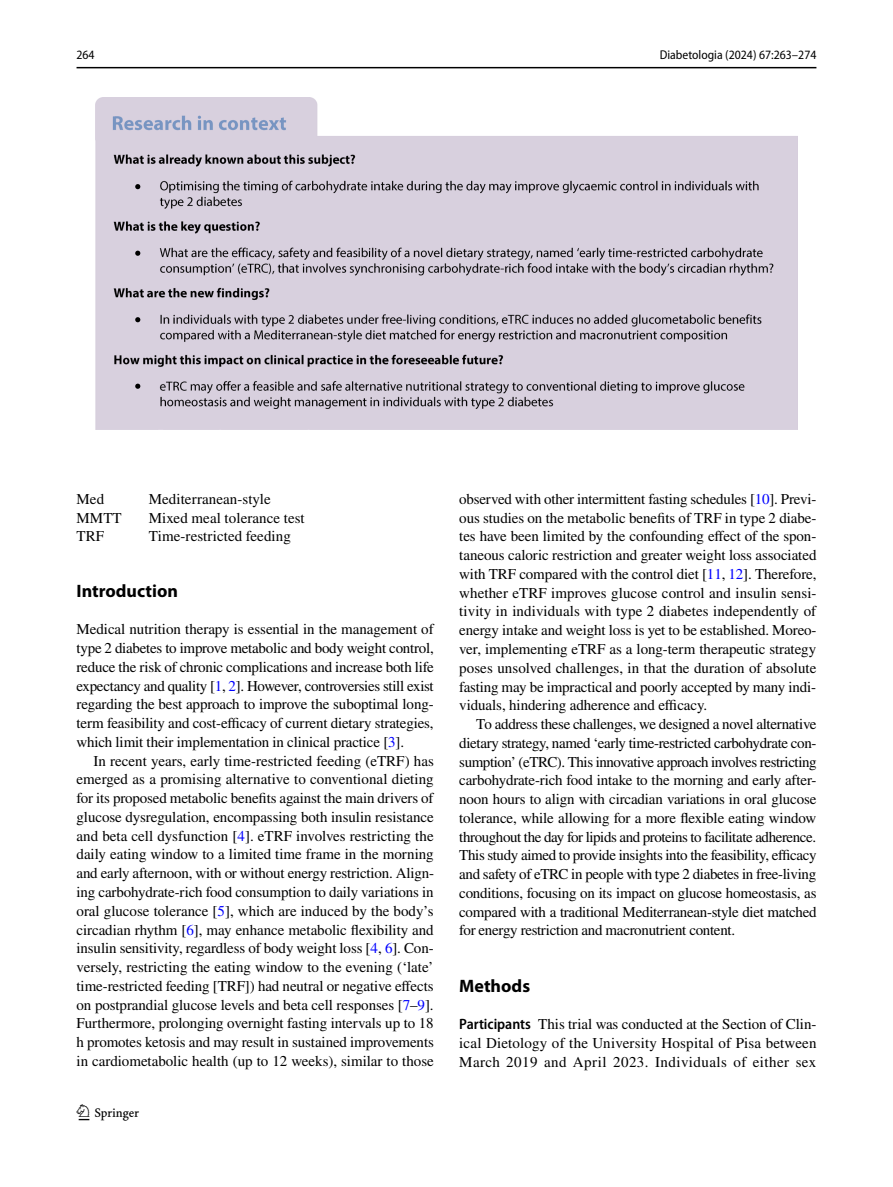
<style>
.page{position:relative;width:893px;height:1187px;background:#fff}
.page>*{position:absolute;margin:0;border:0;box-sizing:border-box;transform-origin:0 0}
.t1{font:22.5px "Springnew Regular 2";color:#000}
.t2{font:700 18px "Myriad Pro";color:#000}
.t3{font:15px/18.8px "STIX";letter-spacing:-.005em;color:#000;text-align:justify}
.t4{font:semi-condensed 12.75px "Myriad Pro";color:#000}
.s1{color:#00f}
.s2{font-family:"Myriad Pro";font-weight:600;font-stretch:semi-condensed}
</style>
<div class="page">
<hr style="left:77px;top:67px;width:739px;height:1px;background:#000">
<img style="left:96px;top:98px;width:701px;height:331px">
<svg style="left:135px;top:184px;width:5px;height:5px"></svg>
<svg style="left:135px;top:251px;width:5px;height:5px"></svg>
<svg style="left:135px;top:317px;width:5px;height:5px"></svg>
<svg style="left:135px;top:383px;width:5px;height:6px"></svg>
<p class="t4" style="left:77px;top:48px;width:20px">264</p>
<p class="t4" style="left:660px;top:48px;width:158px">Diabetologia (2024) 67:263–274</p>
<p class="t3" style="left:77px;top:490px;width:29px">Med</p>
<p class="t3" style="left:149px;top:490px;width:124px">Mediterranean-style</p>
<p class="t3" style="left:77px;top:509px;width:47px">MMTT</p>
<p class="t3" style="left:149px;top:509px;width:158px">Mixed meal tolerance test</p>
<p class="t3" style="left:77px;top:528px;width:29px">TRF</p>
<p class="t3" style="left:149px;top:528px;width:144px">Time-restricted feeding</p>
<p class="t2" style="left:77px;top:579px;width:103px">Introduction</p>
<p class="t3" style="left:77px;top:621px;width:359px">Medical nutrition therapy is essential in the management of type 2 diabetes to improve metabolic and body weight control, reduce the risk of chronic complications and increase both life expectancy and quality [<span class="s1">1</span>, <span class="s1">2</span>]. However, controversies still exist regarding the best approach to improve the suboptimal long&shy;term feasibility and cost-efficacy of current dietary strategies, which limit their implementation in clinical practice [<span class="s1">3</span>].</p>
<p class="t3" style="left:77px;top:752px;width:359px;text-indent:17px">In recent years, early time-restricted feeding (eTRF) has emerged as a promising alternative to conventional dieting for its proposed metabolic benefits against the main drivers of glucose dysregulation, encompassing both insulin resistance and beta cell dysfunction [<span class="s1">4</span>]. eTRF involves restricting the daily eating window to a limited time frame in the morning and early afternoon, with or without energy restriction. Align&shy;ing carbohydrate-rich food consumption to daily variations in oral glucose tolerance [<span class="s1">5</span>], which are induced by the body’s circadian rhythm [<span class="s1">6</span>], may enhance metabolic flexibility and insulin sensitivity, regardless of body weight loss [<span class="s1">4</span>, <span class="s1">6</span>]. Con&shy;versely, restricting the eating window to the evening (‘late’ time-restricted feeding [TRF]) had neutral or negative effects on postprandial glucose levels and beta cell responses [<span class="s1">7</span>–<span class="s1">9</span>].<br>Furthermore, prolonging overnight fasting intervals up to 18 h promotes ketosis and may result in sustained improvements in cardiometabolic health (up to 12 weeks), similar to those</p>
<h1 class="t1" style="left:79px;top:1104px;width:62px">1 3</h1>
<p class="t3" style="left:459px;top:490px;width:359px">observed with other intermittent fasting schedules [<span class="s1">10</span>]. Previ&shy;ous studies on the metabolic benefits of TRF in type 2 diabe&shy;tes have been limited by the confounding effect of the spon&shy;taneous caloric restriction and greater weight loss associated with TRF compared with the control diet [<span class="s1">11</span>, <span class="s1">12</span>]. Therefore, whether eTRF improves glucose control and insulin sensi&shy;tivity in individuals with type 2 diabetes independently of energy intake and weight loss is yet to be established. Moreo&shy;ver, implementing eTRF as a long-term therapeutic strategy poses unsolved challenges, in that the duration of absolute fasting may be impractical and poorly accepted by many indi&shy;viduals, hindering adherence and efficacy.</p>
<p class="t3" style="left:459px;top:715px;width:359px;text-indent:17px">To address these challenges, we designed a novel alternative dietary strategy, named ‘early time-restricted carbohydrate con&shy;sumption’ (eTRC). This innovative approach involves restricting carbohydrate-rich food intake to the morning and early after&shy;noon hours to align with circadian variations in oral glucose tolerance, while allowing for a more flexible eating window throughout the day for lipids and proteins to facilitate adherence.<br>This study aimed to provide insights into the feasibility, efficacy and safety of eTRC in people with type 2 diabetes in free-living conditions, focusing on its impact on glucose homeostasis, as compared with a traditional Mediterranean-style diet matched for energy restriction and macronutrient content.</p>
<p class="t2" style="left:459px;top:973px;width:72px">Methods</p>
<p class="t3" style="left:459px;top:1015px;width:359px"><span class="s2">Participants</span> This trial was conducted at the Section of Clin&shy;ical Dietology of the University Hospital of Pisa between March 2019 and April 2023. Individuals of either sex</p>
</div>
